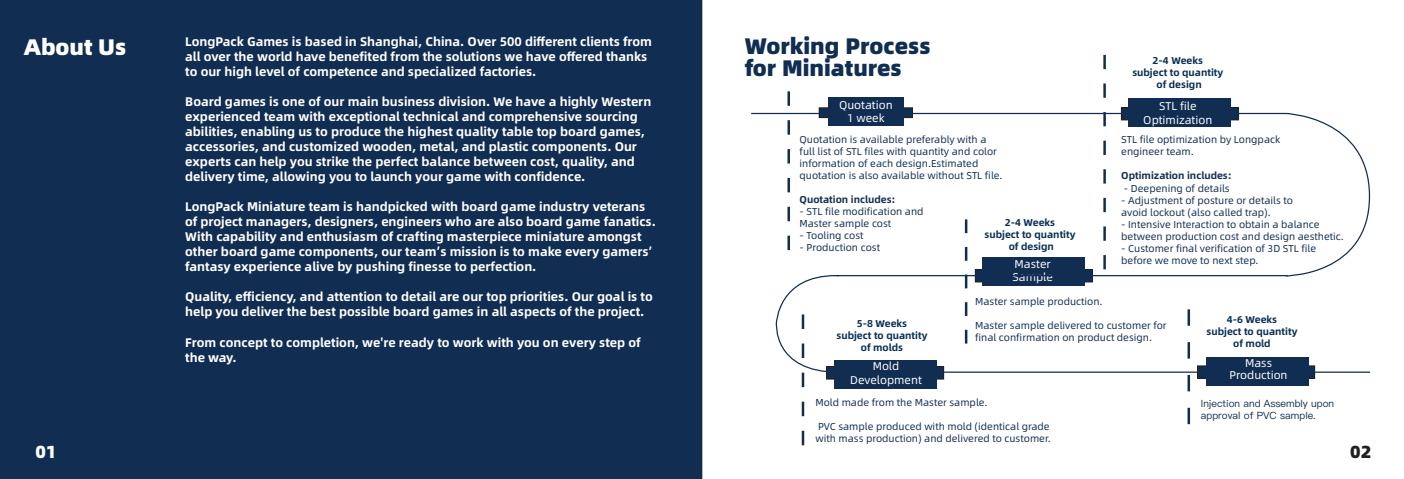
<style>
.page{position:relative;width:1404px;height:479px;background:#fff}
.page>*{position:absolute;margin:0;border:0;box-sizing:border-box;transform-origin:0 0}
.t1{font:22.5px "Alibaba Pu Hui Ti H";color:#112e52}
.t2{font:22.5px "Alibaba Pu Hui Ti H";color:#fff}
.t3{font:17.5px "Alibaba Pu Hui Ti H";color:#fff}
.t4{font:17.5px "Alibaba Pu Hui Ti H";color:#231f20}
.t5{font:12.5px/15px "Alibaba Pu Hui Ti B";color:#fff}
.t6{font:11.25px "Alibaba Pu Hui Ti R";color:#fff}
.t7{font:10px/12px "Alibaba Pu Hui Ti R";color:#112e52}
.t8{font:10px "Alibaba Pu Hui Ti B";color:#092f53}
.t9{font:10px/12px "Ping Fang SC";color:#112e52}
.t10{font:10px "Alibaba Pu Hui Ti B";color:#112e52}
</style>
<div class="page">
<div style="left:0;top:0;width:702px;height:478px;background:#112e52"></div>
<div style="left:1197px;top:365px;width:117px;height:13px;background:#112e52"></div>
<div style="left:1197px;top:365px;width:117px;height:13px;border:1px solid #231f20"></div>
<div style="left:826px;top:366px;width:117px;height:13px;background:#112e52"></div>
<div style="left:826px;top:366px;width:117px;height:13px;border:1px solid #231f20"></div>
<div style="left:975px;top:269px;width:117px;height:13px;background:#112e52"></div>
<div style="left:975px;top:269px;width:117px;height:13px;border:1px solid #231f20"></div>
<div style="left:1121px;top:107px;width:117px;height:13px;background:#112e52"></div>
<div style="left:1121px;top:107px;width:117px;height:13px;border:1px solid #231f20"></div>
<svg style="left:787px;top:91px;width:3px;height:15px"></svg>
<svg style="left:751px;top:112px;width:619px;height:165px"></svg>
<hr style="left:838px;top:371px;width:531px;height:1px;background:#112e52">
<div style="left:819px;top:108px;width:93px;height:9px;background:#112e52"></div>
<div style="left:819px;top:107px;width:93px;height:11px;border:1px solid #231f20"></div>
<div style="left:828px;top:98px;width:75px;height:28px;background:#112e52"></div>
<div style="left:982px;top:258px;width:102px;height:28px;background:#112e52"></div>
<div style="left:1128px;top:99px;width:102px;height:28px;background:#112e52"></div>
<svg style="left:964px;top:219px;width:3px;height:124px"></svg>
<div style="left:834px;top:360px;width:102px;height:28px;background:#112e52"></div>
<svg style="left:1187px;top:309px;width:2px;height:115px"></svg>
<div style="left:1206px;top:357px;width:102px;height:28px;background:#112e52"></div>
<svg style="left:772px;top:274px;width:67px;height:171px"></svg>
<hr style="left:836px;top:275px;width:451px;height:1px;background:#112e52">
<svg style="left:1103px;top:55px;width:2px;height:214px"></svg>
<p class="t2" style="left:24px;top:28px;width:104px">About Us</p>
<p class="t5" style="left:185px;top:33px;width:468px">LongPack Games is based in Shanghai, China. Over 500 different clients from all over the world have benefited from the solutions we have offered thanks to our high level of competence and specialized factories.</p>
<p class="t5" style="left:185px;top:93px;width:467px">Board games is one of our main business division. We have a highly Western experienced team with exceptional technical and comprehensive sourcing abilities, enabling us to produce the highest quality table top board games, accessories, and customized wooden, metal, and plastic components. Our experts can help you strike the perfect balance between cost, quality, and delivery time, allowing you to launch your game with confidence.</p>
<p class="t5" style="left:185px;top:198px;width:472px">LongPack Miniature team is handpicked with board game industry veterans of project managers, designers, engineers who are also board game fanatics.<br>With capability and enthusiasm of crafting masterpiece miniature amongst other board game components, our team’s mission is to make every gamers’ fantasy experience alive by pushing finesse to perfection.</p>
<p class="t5" style="left:185px;top:288px;width:469px">Quality, efficiency, and attention to detail are our top priorities. Our goal is to help you deliver the best possible board games in all aspects of the project.</p>
<p class="t5" style="left:185px;top:333px;width:457px">From concept to completion, we're ready to work with you on every step of the way.</p>
<p class="t3" style="left:35px;top:437px;width:23px">01</p>
<p class="t1" style="left:744px;top:27px;width:187px">Working Process</p>
<p class="t1" style="left:744px;top:50px;width:159px">for Miniatures</p>
<p class="t6" style="left:839px;top:96px;width:55px">Quotation</p>
<p class="t6" style="left:847px;top:109px;width:39px">1 week</p>
<p class="t7" style="left:799px;top:132px;width:204px">Quotation is available preferably with a full list of STL files with quantity and color information of each design.Estimated quotation is also available without STL file.</p>
<p class="t10" style="left:799px;top:191px;width:98px">Quotation includes:</p>
<p class="t7" style="left:799px;top:204px;width:125px">- STL file modification and</p>
<p class="t7" style="left:799px;top:216px;width:93px">Master sample cost</p>
<p class="t7" style="left:799px;top:228px;width:65px">- Tooling cost</p>
<p class="t7" style="left:799px;top:240px;width:82px">- Production cost</p>
<p class="t8" style="left:1004px;top:214px;width:52px">2-4 Weeks</p>
<p class="t8" style="left:984px;top:226px;width:92px">subject to quantity</p>
<p class="t8" style="left:1008px;top:238px;width:47px">of design</p>
<p class="t6" style="left:1014px;top:256px;width:38px">Master</p>
<p class="t6" style="left:1012px;top:268px;width:42px">Sample</p>
<p class="t8" style="left:1152px;top:53px;width:52px">2-4 Weeks</p>
<p class="t8" style="left:1132px;top:65px;width:92px">subject to quantity</p>
<p class="t8" style="left:1156px;top:77px;width:47px">of design</p>
<p class="t6" style="left:1158px;top:98px;width:39px">STL file</p>
<p class="t6" style="left:1143px;top:112px;width:70px">Optimization</p>
<p class="t7" style="left:1121px;top:133px;width:160px">STL file optimization by Longpack</p>
<p class="t7" style="left:1121px;top:145px;width:74px">engineer team.</p>
<p class="t10" style="left:1121px;top:168px;width:112px">Optimization includes:</p>
<p class="t7" style="left:1123px;top:181px;width:107px">- Deepening of details</p>
<p class="t7" style="left:1121px;top:193px;width:173px">- Adjustment of posture or details to</p>
<p class="t7" style="left:1121px;top:205px;width:151px">avoid lockout (also called trap).</p>
<p class="t7" style="left:1121px;top:217px;width:224px">- Intensive Interaction to obtain a balance between production cost and design aesthetic.</p>
<p class="t7" style="left:1121px;top:241px;width:196px">- Customer final verification of 3D STL file before we move to next step.</p>
<p class="t8" style="left:856px;top:315px;width:52px">5-8 Weeks</p>
<p class="t8" style="left:836px;top:327px;width:92px">subject to quantity</p>
<p class="t8" style="left:860px;top:339px;width:44px">of molds</p>
<p class="t7" style="left:975px;top:295px;width:129px">Master sample production.</p>
<p class="t7" style="left:975px;top:319px;width:193px">Master sample delivered to customer for final confirmation on product design.</p>
<p class="t8" style="left:1226px;top:311px;width:52px">4-6 Weeks</p>
<p class="t8" style="left:1206px;top:323px;width:92px">subject to quantity</p>
<p class="t8" style="left:1233px;top:335px;width:39px">of mold</p>
<p class="t6" style="left:872px;top:357px;width:28px">Mold</p>
<p class="t6" style="left:850px;top:371px;width:73px">Development</p>
<p class="t6" style="left:1244px;top:354px;width:28px">Mass</p>
<p class="t6" style="left:1229px;top:366px;width:60px">Production</p>
<p class="t7" style="left:815px;top:395px;width:173px">Mold made from the Master sample.</p>
<p class="t7" style="left:815px;top:419px;width:237px">PVC sample produced with mold (identical grade with mass production) and delivered to customer.</p>
<p class="t9" style="left:1200px;top:397px;width:135px">Injection and Assembly upon approval of PVC sample.</p>
<p class="t4" style="left:1349px;top:437px;width:23px">02</p>
</div>
